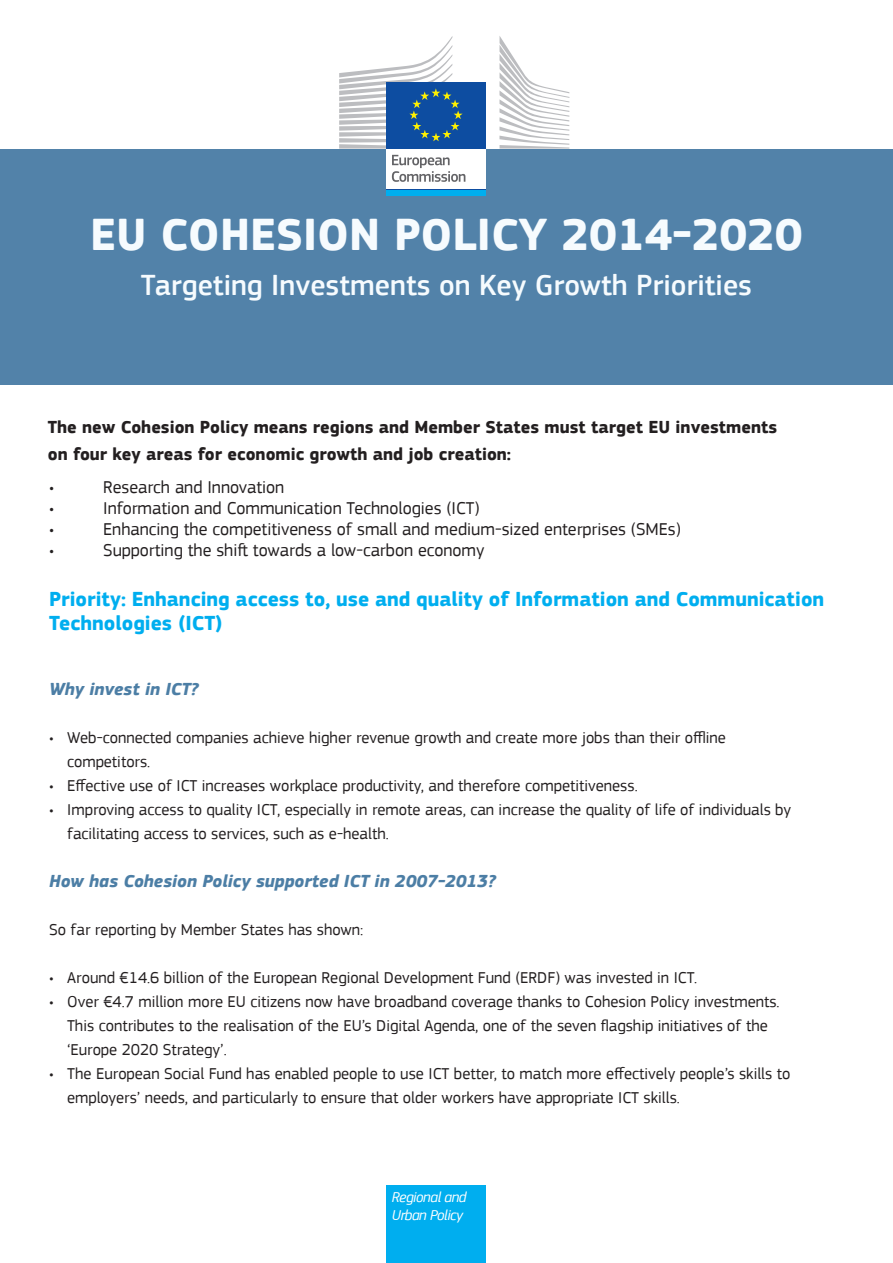
<style>
.page{position:relative;width:893px;height:1263px;background:#fff}
.page>*{position:absolute;margin:0;border:0;box-sizing:border-box;transform-origin:0 0}
.t1{font:700 46.5px "PF Square Sans Pro";color:#f6fbfe}
.t2{font:500 30px "PF Square Sans Pro";color:#f6fbfe}
.t3{font:700 21px/24px "PF Square Sans Pro";color:#00aeef}
.t4{font:18px "PF Square Sans Pro";color:#231f20}
.t5{font:700 18px "PF Square Sans Pro";color:#231f20}
.t6{font:italic 700 18px "PF Square Sans Pro";color:#4c7ea5}
.t7{font:16.5px "PF Square Sans Pro";color:#231f20}
.t8{font:italic 15px "PF Square Sans Pro";letter-spacing:-.03em;color:#fff}
</style>
<div class="page">
<div style="left:0;top:149px;width:893px;height:236px;background:#5282a9"></div>
<div style="left:386px;top:1186px;width:99px;height:77px;background:#00aeef"></div>
<div style="left:386px;top:147px;width:99px;height:43px;background:#fff"></div>
<div style="left:386px;top:82px;width:99px;height:67px;background:#0d4da1"></div>
<svg style="left:339px;top:36px;width:124px;height:113px"></svg>
<hr style="left:386px;top:189px;width:99px;height:1px;background:#0d4da1">
<svg style="left:499px;top:36px;width:70px;height:113px"></svg>
<svg style="left:392px;top:155px;width:73px;height:27px"></svg>
<div style="left:386px;top:190px;width:99px;height:6px;background:#00aeef"></div>
<p class="t1" style="left:90px;top:206px;width:714px">EU COHESION POLICY 2014-2020</p>
<p class="t2" style="left:141px;top:267px;width:613px">Targeting Investments on Key Growth Priorities</p>
<p class="t5" style="left:48px;top:416px;width:731px">The new Cohesion Policy means regions and Member States must target EU investments</p>
<p class="t5" style="left:48px;top:443px;width:465px">on four key areas for economic growth and job creation:</p>
<p class="t4" style="left:49px;top:477px;width:7px">•</p>
<p class="t4" style="left:103px;top:477px;width:183px">Research and Innovation</p>
<p class="t4" style="left:49px;top:498px;width:7px">•</p>
<p class="t4" style="left:103px;top:498px;width:378px">Information and Communication Technologies (ICT)</p>
<p class="t4" style="left:49px;top:519px;width:7px">•</p>
<p class="t4" style="left:103px;top:519px;width:579px">Enhancing the competitiveness of small and medium-sized enterprises (SMEs)</p>
<p class="t4" style="left:49px;top:540px;width:7px">•</p>
<p class="t4" style="left:103px;top:540px;width:383px">Supporting the shift towards a low-carbon economy</p>
<p class="t3" style="left:49px;top:588px;width:776px">Priority: Enhancing access to, use and quality of Information and Communication<br>Technologies (ICT)</p>
<p class="t6" style="left:49px;top:678px;width:151px">Why invest in ICT?</p>
<p class="t7" style="left:49px;top:727px;width:678px">• Web-connected companies achieve higher revenue growth and create more jobs than their offline</p>
<p class="t7" style="left:67px;top:751px;width:85px">competitors.</p>
<p class="t7" style="left:49px;top:775px;width:590px">• Effective use of ICT increases workplace productivity, and therefore competitiveness.</p>
<p class="t7" style="left:49px;top:799px;width:743px">• Improving access to quality ICT, especially in remote areas, can increase the quality of life of individuals by</p>
<p class="t7" style="left:67px;top:823px;width:323px">facilitating access to services, such as e-health.</p>
<p class="t6" style="left:49px;top:870px;width:448px">How has Cohesion Policy supported ICT in 2007-2013?</p>
<p class="t7" style="left:49px;top:919px;width:316px">So far reporting by Member States has shown:</p>
<p class="t7" style="left:49px;top:967px;width:649px">• Around €14.6 billion of the European Regional Development Fund (ERDF) was invested in ICT.</p>
<p class="t7" style="left:49px;top:991px;width:732px">• Over €4.7 million more EU citizens now have broadband coverage thanks to Cohesion Policy investments.</p>
<p class="t7" style="left:67px;top:1015px;width:702px">This contributes to the realisation of the EU’s Digital Agenda, one of the seven flagship initiatives of the</p>
<p class="t7" style="left:67px;top:1039px;width:161px">‘Europe 2020 Strategy’.</p>
<p class="t7" style="left:49px;top:1063px;width:743px">• The European Social Fund has enabled people to use ICT better, to match more effectively people’s skills to</p>
<p class="t7" style="left:67px;top:1087px;width:614px">employers’ needs, and particularly to ensure that older workers have appropriate ICT skills.</p>
<p class="t8" style="left:392px;top:1188px;width:76px">Regional and</p>
<p class="t8" style="left:392px;top:1206px;width:73px">Urban Policy</p>
</div>
